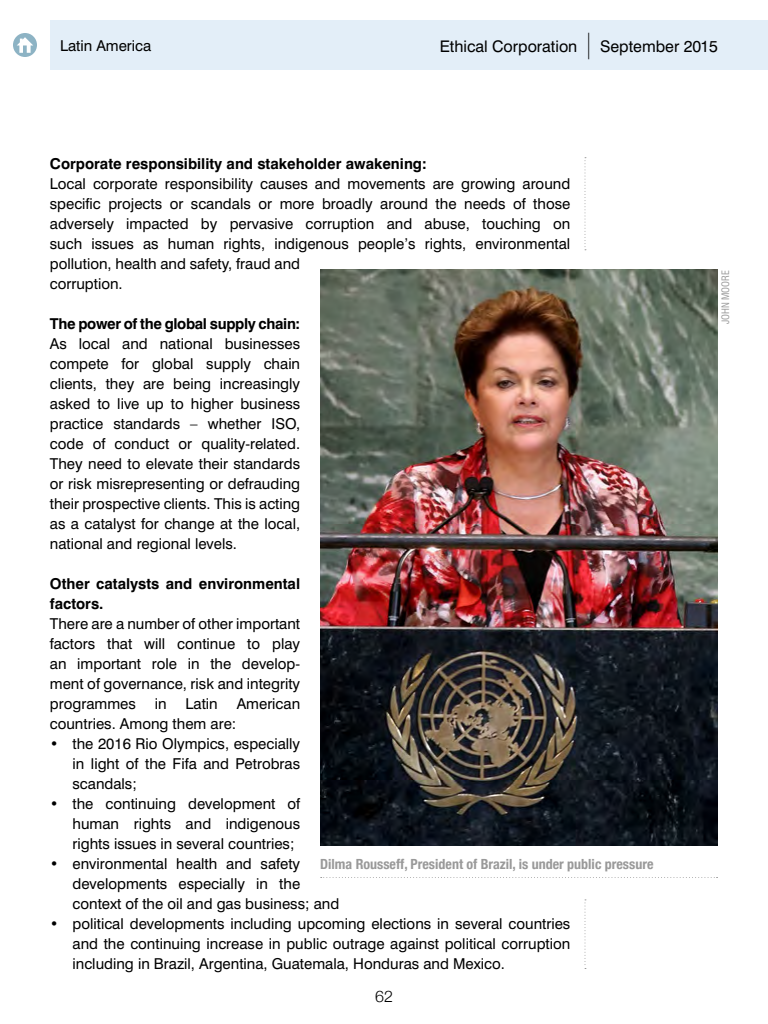
<style>
.page{position:relative;width:768px;height:1024px;background:#fff}
.page>*{position:absolute;margin:0;border:0;box-sizing:border-box;transform-origin:0 0}
.t1{font:16px "Swiss 721 BT";color:#000}
.t2{font:300 16px "Helvetica Neue";color:#000}
.t3{font:15px/20px "Swiss 721 BT";color:#000;text-align:justify}
.t4{font:700 15px/20px "Swiss 721 BT";color:#000}
.t5{font:700 15px "Swiss 721 BT";letter-spacing:-.025em;color:#000}
.t6{font:700 condensed 14px "Helvetica Neue";color:#999}
.t7{font:condensed 10px "Swiss 721 BT";color:#999}
.s1{font-size:26.5px}
</style>
<div class="page">
<svg style="left:13px;top:33px;width:24px;height:24px"></svg>
<div style="left:50px;top:20px;width:718px;height:50px;background:#e3eef8"></div>
<svg style="left:584px;top:157px;width:2px;height:93px"></svg>
<svg style="left:584px;top:899px;width:2px;height:70px"></svg>
<img style="left:320px;top:269px;width:398px;height:576px">
<svg style="left:321px;top:877px;width:397px;height:1px"></svg>
<p class="t1" style="left:586px;top:37px;width:133px"><span class="s1">|</span> September 2015</p>
<p class="t1" style="left:474px;top:36px;width:206px">Ethical Corporation | August</p>
<p class="t1" style="left:709px;top:36px;width:10px">4</p>
<p class="t3" style="left:60px;top:35px;width:25px">???</p>
<p class="t1" style="left:440px;top:37px;width:139px">Ethical Corporation</p>
<p class="t3" style="left:60px;top:35px;width:93px">Latin America</p>
<p class="t4" style="left:50px;top:154px;width:378px">Corporate responsibility and stakeholder awakening:</p>
<p class="t3" style="left:50px;top:174px;width:522px;text-align:left">Local corporate responsibility causes and movements are growing around specific projects or scandals or more broadly around the needs of those adversely impacted by pervasive corruption and abuse, touching on such issues as human rights, indigenous people’s rights, environmental pollution, health and safety, fraud and<br>corruption.</p>
<p class="t5" style="left:50px;top:314px;width:252px">The power of the global supply chain:</p>
<p class="t3" style="left:50px;top:334px;width:252px">As local and national businesses compete for global supply chain clients, they are being increasingly asked to live up to higher business practice standards – whether ISO, code of conduct or quality-related.<br>They need to elevate their standards or risk misrepresenting or defrauding their prospective clients. This is acting as a catalyst for change at the local, national and regional levels.</p>
<p class="t4" style="left:50px;top:573px;width:252px">Other catalysts and environmental factors.</p>
<p class="t3" style="left:50px;top:613px;width:252px">There are a number of other important factors that will continue to play an important role in the develop&shy;ment of governance, risk and integrity programmes</p>
<p class="t3" style="left:155px;top:693px;width:13px">in</p>
<p class="t3" style="left:186px;top:693px;width:34px">Latin</p>
<p class="t3" style="left:237px;top:693px;width:65px">American</p>
<p class="t3" style="left:50px;top:713px;width:188px">countries. Among them are:</p>
<p class="t3" style="left:73px;top:733px;width:229px;text-indent:-23px">• the 2016 Rio Olympics, especially in light of the Fifa and Petrobras scandals;</p>
<p class="t3" style="left:73px;top:793px;width:229px;text-indent:-23px">• the continuing development of human rights and indigenous rights issues in several countries;</p>
<p class="t3" style="left:73px;top:853px;width:268px;text-align:left;text-indent:-23px">• environmental health and safety developments especially in the context of the oil and gas business; and</p>
<p class="t3" style="left:73px;top:913px;width:499px;text-indent:-23px">• political developments including upcoming elections in several countries and the continuing increase in public outrage against political corruption including in Brazil, Argentina, Guatemala, Honduras and Mexico.</p>
<p class="t6" style="left:320px;top:852px;width:335px">Dilma Rousseff, President of Brazil, is under public pressure</p>
<p class="t2" style="left:375px;top:984px;width:19px">62</p>
<p class="t7" style="left:720px;top:324px;width:56px;rotate:-90deg">JOHN MOORE</p>
</div>
